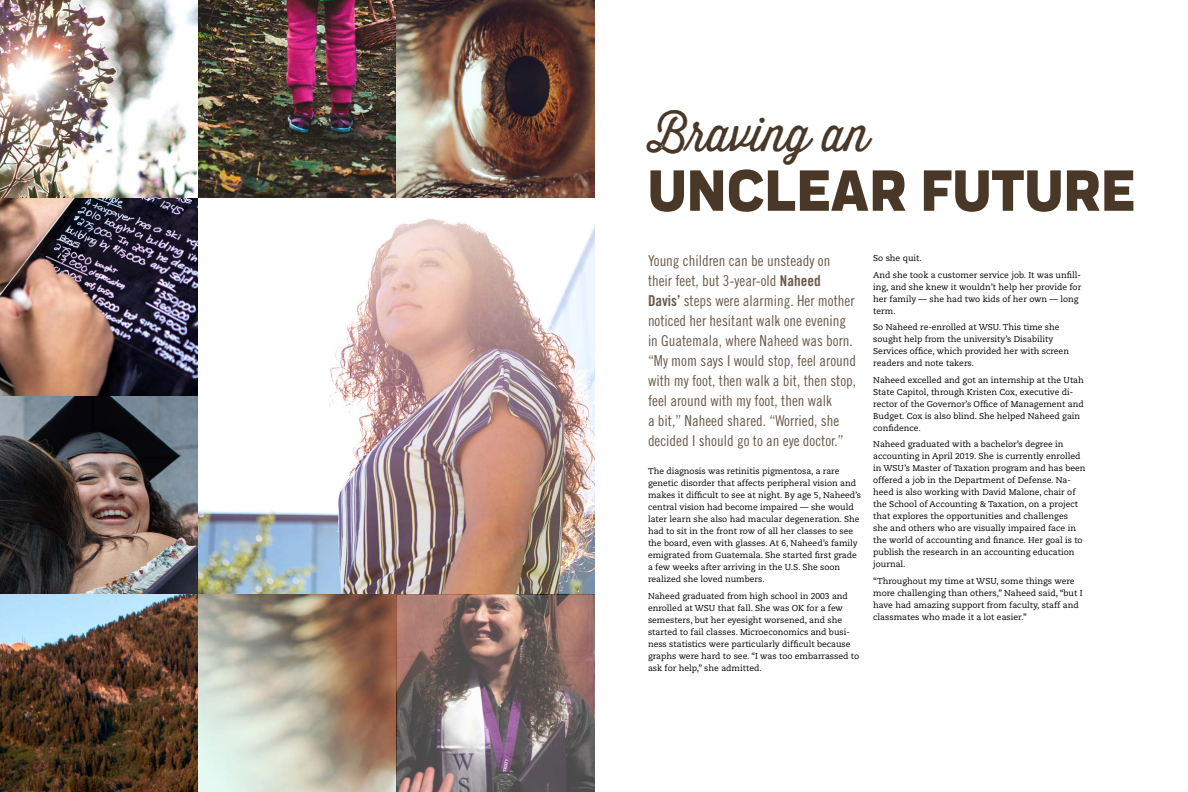
<style>
.page{position:relative;width:1188px;height:792px;background:#fff}
.page>*{position:absolute;margin:0;border:0;box-sizing:border-box;transform-origin:0 0}
.t1{font:800 60px "Praktika";color:#493828}
.t2{font:48px "Thirsty Rough Lt";color:#493828}
.t3{font:15px/20px "Trade Gothic LT Std Cn 18";color:#6a594b}
.t4{font:8.5px/12px "Caecilia";color:#000}
.s1{font-family:"Trade Gothic LT Std Bd Cn 20"}
</style>
<div class="page">
<img style="left:0;top:0;width:198px;height:198px">
<img style="left:0;top:198px;width:198px;height:198px">
<img style="left:0;top:396px;width:198px;height:199px">
<img style="left:198px;top:0;width:198px;height:198px">
<img style="left:396px;top:0;width:199px;height:198px">
<img style="left:198px;top:219px;width:397px;height:376px">
<img style="left:0;top:595px;width:198px;height:197px">
<svg style="left:198px;top:595px;width:198px;height:197px;background:#b2a796"></svg>
<svg style="left:396px;top:595px;width:199px;height:197px;background:#84706f"></svg>
<h2 class="t2" style="left:648px;top:100px;width:223px">Braving an</h2>
<h1 class="t1" style="left:648px;top:141px;width:489px">UNCLEAR FUTURE</h1>
<p class="t3" style="left:648px;top:250px;width:210px">Young children can be unsteady on their feet, but 3-year-old <span class="s1">Naheed Davis’</span> steps were alarming. Her mother noticed her hesitant walk one evening in Guatemala, where Naheed was born. “My mom says I would stop, feel around with my foot, then walk a bit, then stop, feel around with my foot, then walk<br>a bit,” Naheed shared. “Worried, she decided I should go to an eye doctor.”</p>
<p class="t4" style="left:648px;top:465px;width:215px">The diagnosis was retinitis pigmentosa, a rare genetic disorder that affects peripheral vision and makes it difficult to see at night. By age 5, Naheed’s central vision had become impaired — she would later learn she also had macular degeneration. She had to sit in the front row of all her classes to see the board, even with glasses. At 6, Naheed’s family emigrated from Guatemala. She started first grade a few weeks after arriving in the U.S. She soon realized she loved numbers.</p>
<p class="t4" style="left:648px;top:590px;width:213px">Naheed graduated from high school in 2003 and enrolled at WSU that fall. She was OK for a few semesters, but her eyesight worsened, and she started to fail classes. Microeconomics and busi&shy;ness statistics were particularly difficult because graphs were hard to see. “I was too embarrassed to ask for help,” she admitted.</p>
<p class="t4" style="left:873px;top:250px;width:209px;line-height:16.5px">So she quit.<br>And she took a customer service job. It was unfill-</p>
<p class="t4" style="left:873px;top:281px;width:210px">ing, and she knew it wouldn’t help her provide for her family — she had two kids of her own — long term.</p>
<p class="t4" style="left:873px;top:321px;width:197px">So Naheed re-enrolled at WSU. This time she sought help from the university’s Disability Services office, which provided her with screen readers and note takers.</p>
<p class="t4" style="left:873px;top:374px;width:212px">Naheed excelled and got an internship at the Utah State Capitol, through Kristen Cox, executive di&shy;rector of the Governor’s Office of Management and Budget. Cox is also blind. She helped Naheed gain confidence.</p>
<p class="t4" style="left:873px;top:438px;width:214px">Naheed graduated with a bachelor’s degree in accounting in April 2019. She is currently enrolled in WSU’s Master of Taxation program and has been offered a job in the Department of Defense. Na&shy;heed is also working with David Malone, chair of the School of Accounting &amp; Taxation, on a project that explores the opportunities and challenges<br>she and others who are visually impaired face in the world of accounting and finance. Her goal is to publish the research in an accounting education journal.</p>
<p class="t4" style="left:873px;top:575px;width:211px">“Throughout my time at WSU, some things were more challenging than others,” Naheed said, “but I have had amazing support from faculty, staff and classmates who made it a lot easier.”</p>
</div>
